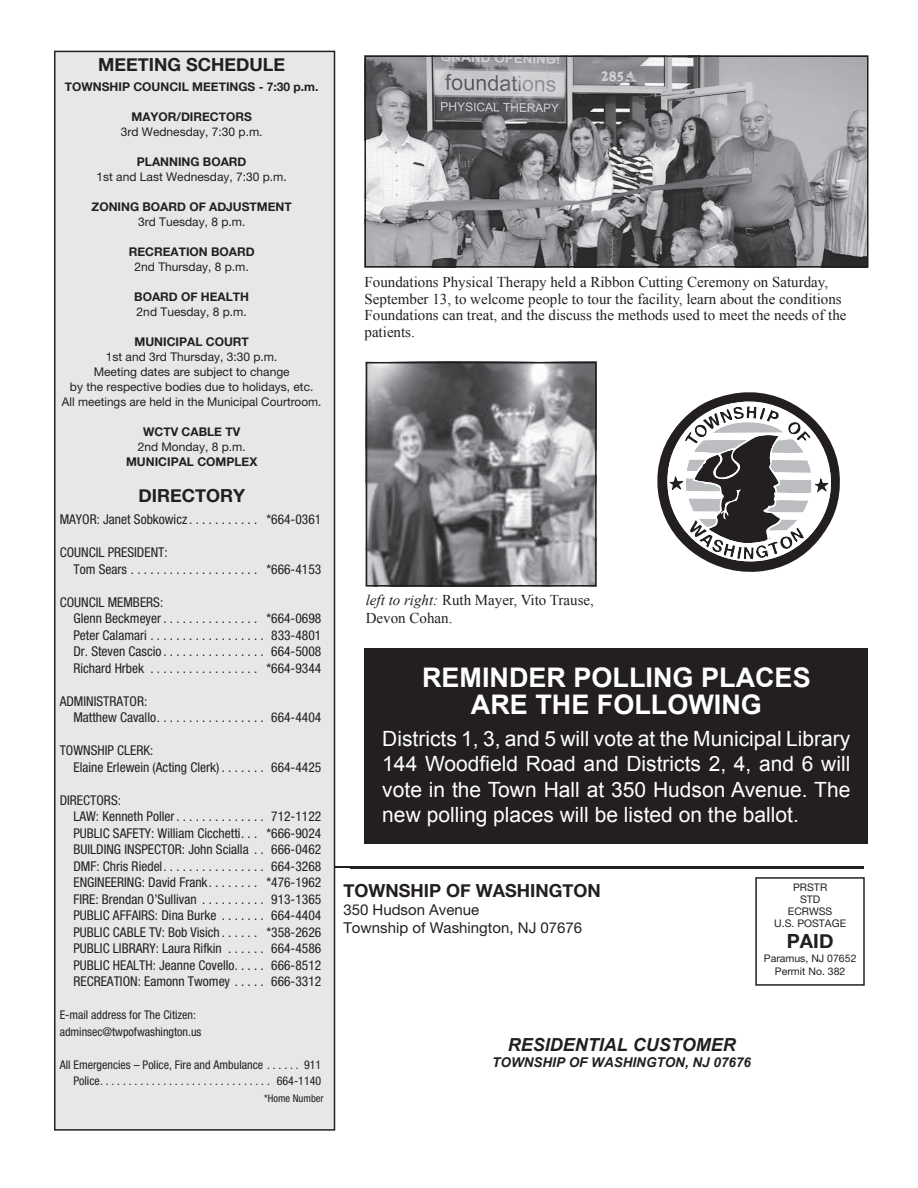
<style>
.page{position:relative;width:918px;height:1188px;background:#fff}
.page>*{position:absolute;margin:0;border:0;box-sizing:border-box;transform-origin:0 0}
.t1{font:700 27px/27px "Arial";color:#fff;text-align:center}
.t2{font:21px/25.5px "Arial";color:#fff;text-align:justify}
.t3{font:700 19.5px "Helvetica Neue";color:#231f20}
.t4{font:700 18px "Helvetica Neue";color:#231f20}
.t5{font:italic 700 18px "Arial";color:#231f20}
.t6{font:15px/16.5px "Times New Roman";color:#231f20}
.t7{font:15px/18px "Helvetica Neue";color:#231f20}
.t8{font:condensed 13.5px/16.5px "Helvetica Neue";color:#231f20}
.t9{font:italic 700 13.5px "Arial";color:#231f20}
.t10{font:12px/15px "Helvetica Neue";color:#231f20;text-align:center}
.t11{font:700 12px "Helvetica Neue";color:#231f20}
.t12{font:condensed 12px/16.5px "Helvetica Neue";color:#231f20}
.t13{font:10.5px/12px "Helvetica Neue";color:#231f20;text-align:center}
.t14{font:condensed 10.5px "Helvetica Neue";color:#231f20}
.s1{font-style:italic}
</style>
<div class="page">
<div style="left:755px;top:877px;width:110px;height:109px;border:2px solid #231f20"></div>
<hr style="left:334px;top:867px;width:530px;height:1px;background:#231f20">
<div style="left:54px;top:51px;width:281px;height:1080px;background:#e6e7e9"></div>
<div style="left:364px;top:648px;width:504px;height:196px;background:#231f20"></div>
<img style="left:367px;top:59px;width:498px;height:205px">
<div style="left:364px;top:56px;width:504px;height:211px;border:2px solid #231f20"></div>
<img style="left:369px;top:365px;width:225px;height:218px">
<div style="left:366px;top:362px;width:231px;height:224px;border:2px solid #231f20"></div>
<svg style="left:657px;top:392px;width:183px;height:180px"></svg>
<h3 class="t4" style="left:98px;top:51px;width:189px">MEETING SCHEDULE</h3>
<p class="t11" style="left:65px;top:77px;width:255px">TOWNSHIP COUNCIL MEETINGS - 7:30 p.m.</p>
<p class="t11" style="left:131px;top:107px;width:122px">MAYOR/DIRECTORS</p>
<p class="t10" style="left:121px;top:124px;width:143px">3rd Wednesday, 7:30 p.m.</p>
<p class="t11" style="left:137px;top:152px;width:111px">PLANNING BOARD</p>
<p class="t10" style="left:97px;top:169px;width:192px">1st and Last Wednesday, 7:30 p.m.</p>
<p class="t11" style="left:92px;top:197px;width:202px">ZONING BOARD OF ADJUSTMENT</p>
<p class="t10" style="left:138px;top:214px;width:109px">3rd Tuesday, 8 p.m.</p>
<p class="t11" style="left:129px;top:242px;width:127px">RECREATION BOARD</p>
<p class="t10" style="left:135px;top:259px;width:116px">2nd Thursday, 8 p.m.</p>
<p class="t11" style="left:134px;top:287px;width:116px">BOARD OF HEALTH</p>
<p class="t10" style="left:137px;top:304px;width:112px">2nd Tuesday, 8 p.m.</p>
<p class="t11" style="left:134px;top:332px;width:116px">MUNICIPAL COURT</p>
<p class="t10" style="left:62px;top:349px;width:261px">1st and 3rd Thursday, 3:30 p.m.<br>Meeting dates are subject to change<br>by the respective bodies due to holidays, etc.<br>All meetings are held in the Municipal Courtroom.</p>
<p class="t11" style="left:143px;top:422px;width:99px">WCTV CABLE TV</p>
<p class="t10" style="left:138px;top:439px;width:110px">2nd Monday, 8 p.m.</p>
<p class="t11" style="left:126px;top:452px;width:133px">MUNICIPAL COMPLEX</p>
<h3 class="t4" style="left:138px;top:481px;width:108px">DIRECTORY</h3>
<p class="t8" style="left:60px;top:511px;width:263px">MAYOR: Janet Sobkowicz . . . . . . . . . . . *664-0361</p>
<p class="t8" style="left:73px;top:544px;width:249px;text-indent:-14px">COUNCIL PRESIDENT:<br>Tom Sears . . . . . . . . . . . . . . . . . . . . *666-4153</p>
<p class="t8" style="left:73px;top:594px;width:249px;text-indent:-14px">COUNCIL MEMBERS:<br>Glenn Beckmeyer . . . . . . . . . . . . . . . *664-0698<br>Peter Calamari . . . . . . . . . . . . . . . . . . 833-4801<br>Dr. Steven Cascio . . . . . . . . . . . . . . . . 664-5008<br>Richard Hrbek . . . . . . . . . . . . . . . . . *664-9344</p>
<p class="t8" style="left:73px;top:693px;width:249px;text-indent:-14px">ADMINISTRATOR:<br>Matthew Cavallo. . . . . . . . . . . . . . . . . 664-4404</p>
<p class="t8" style="left:73px;top:742px;width:249px;text-indent:-14px">TOWNSHIP CLERK:<br>Elaine Erlewein (Acting Clerk) . . . . . . . 664-4425</p>
<p class="t8" style="left:73px;top:792px;width:249px;text-indent:-14px">DIRECTORS:<br>LAW: Kenneth Poller . . . . . . . . . . . . . . 712-1122<br>PUBLIC SAFETY: William Cicchetti. . . *666-9024<br>BUILDING INSPECTOR: John Scialla . . 666-0462<br>DMF: Chris Riedel. . . . . . . . . . . . . . . . 664-3268<br>ENGINEERING: David Frank. . . . . . . . *476-1962<br>FIRE: Brendan O’Sullivan . . . . . . . . . . 913-1365<br>PUBLIC AFFAIRS: Dina Burke . . . . . . . 664-4404<br>PUBLIC CABLE TV: Bob Visich . . . . . . *358-2626<br>PUBLIC LIBRARY: Laura Rifkin . . . . . . 664-4586<br>PUBLIC HEALTH: Jeanne Covello. . . . . 666-8512<br>RECREATION: Eamonn Twomey . . . . . 666-3312</p>
<p class="t12" style="left:60px;top:1007px;width:143px">E-mail address for The Citizen: adminsec@twpofwashington.us</p>
<p class="t12" style="left:60px;top:1056px;width:263px;text-align:right">All Emergencies – Police, Fire and Ambulance . . . . . . 911<br>Police. . . . . . . . . . . . . . . . . . . . . . . . . . . . . . 664-1140</p>
<p class="t14" style="left:264px;top:1092px;width:61px">*Home Number</p>
<p class="t6" style="left:364px;top:274px;width:484px">Foundations Physical Therapy held a Ribbon Cutting Ceremony on Saturday, September 13, to welcome people to tour the facility, learn about the conditions Foundations can treat, and the discuss the methods used to meet the needs of the patients.</p>
<p class="t6" style="left:366px;top:591px;width:230px;line-height:18px"><span class="s1">left to right:</span> Ruth Mayer, Vito Trause,<br>Devon Cohan.</p>
<h1 class="t1" style="left:422px;top:665px;width:390px">REMINDER POLLING PLACES<br>ARE THE FOLLOWING</h1>
<h2 class="t2" style="left:382px;top:726px;width:470px">Districts 1, 3, and 5 will vote at the Municipal Library 144 Woodfield Road and Districts 2, 4, and 6 will vote in the Town Hall at 350 Hudson Avenue. The new polling places will be listed on the ballot.</h2>
<h3 class="t4" style="left:343px;top:876px;width:259px">TOWNSHIP OF WASHINGTON</h3>
<p class="t7" style="left:343px;top:900px;width:240px">350 Hudson Avenue<br>Township of Washington, NJ 07676</p>
<p class="t13" style="left:774px;top:882px;width:73px">PRSTR<br>STD<br>ECRWSS<br>U.S. POSTAGE</p>
<h3 class="t3" style="left:787px;top:926px;width:48px">PAID</h3>
<p class="t13" style="left:764px;top:952px;width:94px;line-height:12.6px">Paramus, NJ 07652<br>Permit No. 382</p>
<h3 class="t5" style="left:508px;top:1033px;width:230px">RESIDENTIAL CUSTOMER</h3>
<p class="t9" style="left:492px;top:1054px;width:260px">TOWNSHIP OF WASHINGTON, NJ 07676</p>
</div>
